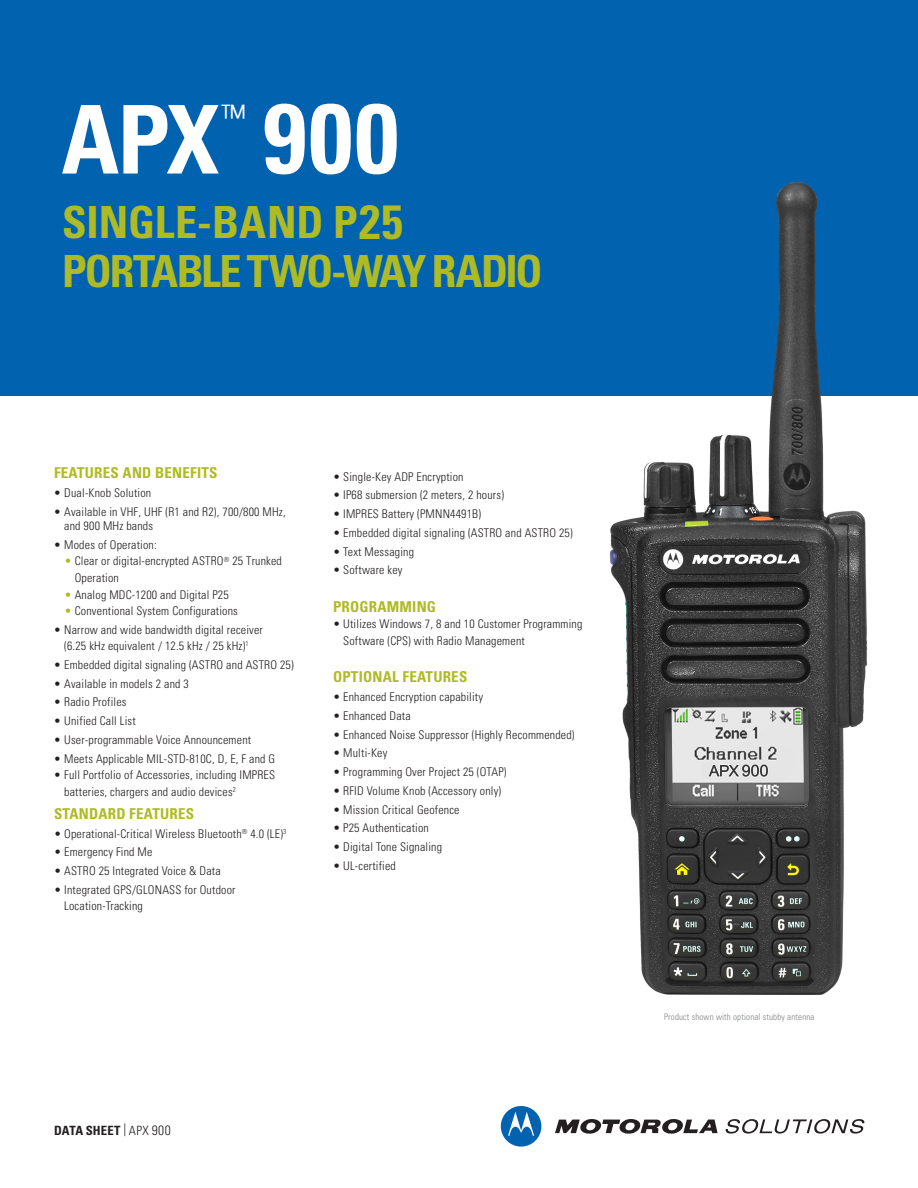
<style>
.page{position:relative;width:918px;height:1188px;background:#fff}
.page>*{position:absolute;margin:0;border:0;box-sizing:border-box;transform-origin:0 0}
.t1{font:700 condensed 94.8px "Univers";color:#fff}
.t2{font:700 condensed 44.25px/49.3px "Univers";letter-spacing:-.03em;color:#afbb25}
.t3{font:300 condensed 32.4px "Univers";color:#fff}
.t4{font:700 condensed 15px "Univers";letter-spacing:.015em;color:#afbb25}
.t5{font:700 condensed 12.75px "Univers";letter-spacing:.005em;color:#231f20}
.t6{font:300 condensed 12px/16.5px "Univers";letter-spacing:.015em;color:#231f20}
.t7{font:300 condensed 9px "Univers";letter-spacing:.015em;color:#808285}
.s1{font-size:98.85px}
.s2{font-size:48px}
.s3{color:#afbb25}
.s4{font-weight:300}
.s5{font-weight:300;font-size:13.5px}
</style>
<div class="page">
<div style="left:0;top:0;width:918px;height:395px;background:#0162b0"></div>
<svg style="left:555px;top:1119px;width:163px;height:15px"></svg>
<svg style="left:501px;top:1106px;width:40px;height:41px"></svg>
<svg style="left:726px;top:1119px;width:138px;height:15px"></svg>
<img style="left:604px;top:182px;width:272px;height:813px">
<h1 class="t1" style="left:61px;top:82px;width:339px">APX <span class="s1">900</span></h1>
<h2 class="t2" style="left:62px;top:197px;width:482px">SINGLE-BAND P<span class="s2">25<br></span>PORTABLE TWO-WAY RADIO</h2>
<h3 class="t3" style="left:222px;top:97px;width:25px">™</h3>
<p class="t4" style="left:54px;top:464px;width:165px">FEATURES AND BENEFITS</p>
<p class="t6" style="left:54px;top:485px;width:99px">• Dual-Knob Solution</p>
<p class="t6" style="left:64px;top:504px;width:223px;line-height:14.4px;text-indent:-10px">• Available in VHF, UHF (R1 and R2), 700/800 MHz, and 900 MHz bands</p>
<p class="t6" style="left:54px;top:537px;width:104px">• Modes of Operation:</p>
<p class="t6" style="left:75px;top:553px;width:209px;text-indent:-10px"><span class="s3">•</span> Clear or digital-encrypted ASTRO<sup>®</sup> 25 Trunked<br>Operation</p>
<p class="t6" style="left:64px;top:586px;width:166px"><span class="s3">•</span> Analog MDC-1200 and Digital P25</p>
<p class="t6" style="left:64px;top:603px;width:175px"><span class="s3">•</span> Conventional System Configurations</p>
<p class="t6" style="left:54px;top:621px;width:210px;text-align:center">• Narrow and wide bandwidth digital receiver (6.25 kHz equivalent / 12.5 kHz / 25 kHz)<sup>1</sup></p>
<p class="t6" style="left:54px;top:657px;width:241px">• Embedded digital signaling (ASTRO and ASTRO 25)</p>
<p class="t6" style="left:54px;top:675px;width:136px">• Available in models 2 and 3</p>
<p class="t6" style="left:54px;top:694px;width:74px">• Radio Profiles</p>
<p class="t6" style="left:54px;top:713px;width:83px">• Unified Call List</p>
<p class="t6" style="left:54px;top:732px;width:199px">• User-programmable Voice Announcement</p>
<p class="t6" style="left:54px;top:750px;width:223px">• Meets Applicable MIL-STD-810C, D, E, F and G</p>
<p class="t6" style="left:64px;top:767px;width:212px;text-indent:-10px">• Full Portfolio of Accessories, including IMPRES batteries, chargers and audio devices<sup>2</sup></p>
<p class="t4" style="left:54px;top:804px;width:142px">STANDARD FEATURES</p>
<p class="t6" style="left:54px;top:825px;width:234px">• Operational-Critical Wireless Bluetooth<sup>®</sup> 4.0 (LE)<sup>3</sup></p>
<p class="t6" style="left:54px;top:844px;width:100px">• Emergency Find Me</p>
<p class="t6" style="left:54px;top:863px;width:168px">• ASTRO 25 Integrated Voice &amp; Data</p>
<p class="t6" style="left:64px;top:881px;width:173px;text-indent:-10px">• Integrated GPS/GLONASS for Outdoor<br>Location-Tracking</p>
<p class="t6" style="left:333px;top:468px;width:132px">• Single-Key ADP Encryption</p>
<p class="t6" style="left:333px;top:487px;width:173px">• IP68 submersion (2 meters, 2 hours)</p>
<p class="t6" style="left:333px;top:506px;width:150px">• IMPRES Battery (PMNN4491B)</p>
<p class="t6" style="left:333px;top:524px;width:241px">• Embedded digital signaling (ASTRO and ASTRO 25)</p>
<p class="t6" style="left:333px;top:543px;width:83px">• Text Messaging</p>
<p class="t6" style="left:333px;top:562px;width:71px">• Software key</p>
<p class="t4" style="left:333px;top:597px;width:105px">PROGRAMMING</p>
<p class="t6" style="left:343px;top:616px;width:241px;text-indent:-10px">• Utilizes Windows 7, 8 and 10 Customer Programming<br>Software (CPS) with Radio Management</p>
<p class="t4" style="left:333px;top:668px;width:136px">OPTIONAL FEATURES</p>
<p class="t6" style="left:333px;top:689px;width:152px">• Enhanced Encryption capability</p>
<p class="t6" style="left:333px;top:707px;width:79px">• Enhanced Data</p>
<p class="t6" style="left:333px;top:726px;width:243px">• Enhanced Noise Suppressor (Highly Recommended)</p>
<p class="t6" style="left:333px;top:745px;width:56px">• Multi-Key</p>
<p class="t6" style="left:333px;top:764px;width:175px">• Programming Over Project 25 (OTAP)</p>
<p class="t6" style="left:333px;top:782px;width:170px">• RFID Volume Knob (Accessory only)</p>
<p class="t6" style="left:333px;top:801px;width:128px">• Mission Critical Geofence</p>
<p class="t6" style="left:333px;top:820px;width:97px">• P25 Authentication</p>
<p class="t6" style="left:333px;top:839px;width:111px">• Digital Tone Signaling</p>
<p class="t6" style="left:333px;top:857px;width:64px">• UL-certified</p>
<p class="t5" style="left:54px;top:1122px;width:118px">DATA SHEET <span class="s4">| APX</span> <span class="s5">900</span></p>
<p class="t7" style="left:664px;top:1011px;width:152px">Product shown with optional stubby antenna</p>
</div>
